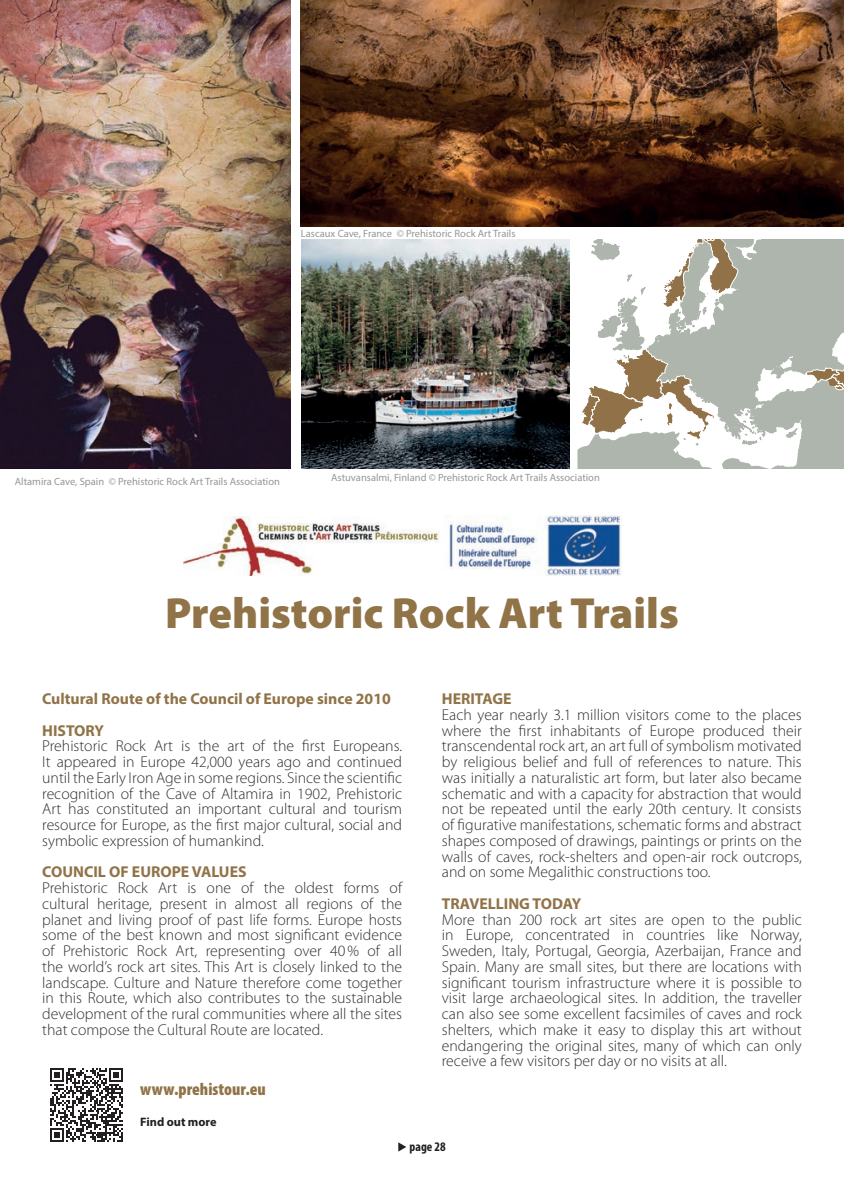
<style>
.page{position:relative;width:844px;height:1191px;background:#fff}
.page>*{position:absolute;margin:0;border:0;box-sizing:border-box;transform-origin:0 0}
.t1{font:900 43.75px "Myriad Pro";color:#917348}
.t2{font:900 condensed 17.5px "Myriad Pro";color:#917348}
.t3{font:300 15.75px/15.8px "Myriad Pro";color:#312f30;text-align:justify}
.t4{font:700 15.75px/31.5px "Myriad Pro";color:#917348}
.t5{font:700 condensed 13.12px "Myriad Pro";color:#231f20}
.t6{font:700 12.25px "Myriad Pro";color:#231f20}
.t7{font:10.5px "Myriad Pro";color:#959797}
</style>
<div class="page">
<svg style="left:577px;top:240px;width:266px;height:229px"></svg>
<img style="left:0;top:0;width:290px;height:469px">
<img style="left:301px;top:240px;width:268px;height:228px">
<img style="left:301px;top:0;width:542px;height:226px">
<svg style="left:50px;top:1068px;width:73px;height:73px"></svg>
<img style="left:449px;top:515px;width:172px;height:60px">
<img style="left:183px;top:517px;width:256px;height:59px">
<svg style="left:398px;top:1142px;width:8px;height:9px"></svg>
<p class="t7" style="left:301px;top:227px;width:216px">Lascaux Cave, France © Prehistoric Rock Art Trails</p>
<p class="t7" style="left:15px;top:475px;width:266px">Altamira Cave, Spain © Prehistoric Rock Art Trails Association</p>
<p class="t7" style="left:331px;top:471px;width:270px">Astuvansalmi, Finland © Prehistoric Rock Art Trails Association</p>
<h1 class="t1" style="left:165px;top:584px;width:515px">Prehistoric Rock Art Trails</h1>
<p class="t4" style="left:42px;top:682px;width:350px">Cultural Route of the Council of Europe since 2010<br>HISTORY</p>
<p class="t3" style="left:42px;top:738px;width:361px">Prehistoric Rock Art is the art of the first Europeans.<br>It appeared in Europe 42,000 years ago and continued until the Early Iron Age in some regions. Since the scientific recognition of the Cave of Altamira in 1902, Prehistoric Art has constituted an important cultural and tourism resource for Europe, as the first major cultural, social and symbolic expression of humankind.</p>
<p class="t4" style="left:42px;top:856px;width:206px">COUNCIL OF EUROPE VALUES</p>
<p class="t3" style="left:42px;top:880px;width:361px">Prehistoric Rock Art is one of the oldest forms of cultural heritage, present in almost all regions of the planet and living proof of past life forms. Europe hosts some of the best known and most significant evidence of Prehistoric Rock Art, representing over 40 % of all the world’s rock art sites. This Art is closely linked to the landscape. Culture and Nature therefore come together in this Route, which also contributes to the sustainable development of the rural communities where all the sites that compose the Cultural Route are located.</p>
<p class="t2" style="left:140px;top:1077px;width:127px">www.prehistour.eu</p>
<p class="t6" style="left:140px;top:1113px;width:78px">Find out more</p>
<p class="t4" style="left:441px;top:682px;width:71px">HERITAGE</p>
<p class="t3" style="left:441px;top:707px;width:361px">Each year nearly 3.1 million visitors come to the places where the first inhabitants of Europe produced their transcendental rock art, an art full of symbolism motivated by religious belief and full of references to nature. This was initially a naturalistic art form, but later also became schematic and with a capacity for abstraction that would not be repeated until the early 20th century. It consists of figurative manifestations, schematic forms and abstract shapes composed of drawings, paintings or prints on the walls of caves, rock-shelters and open-air rock outcrops, and on some Megalithic constructions too.</p>
<p class="t4" style="left:441px;top:887px;width:141px">TRAVELLING TODAY</p>
<p class="t3" style="left:441px;top:911px;width:361px">More than 200 rock art sites are open to the public in Europe, concentrated in countries like Norway, Sweden, Italy, Portugal, Georgia, Azerbaijan, France and Spain. Many are small sites, but there are locations with significant tourism infrastructure where it is possible to visit large archaeological sites. In addition, the traveller can also see some excellent facsimiles of caves and rock shelters, which make it easy to display this art without endangering the original sites, many of which can only receive a few visitors per day or no visits at all.</p>
<p class="t5" style="left:409px;top:1138px;width:38px">page 28</p>
</div>
